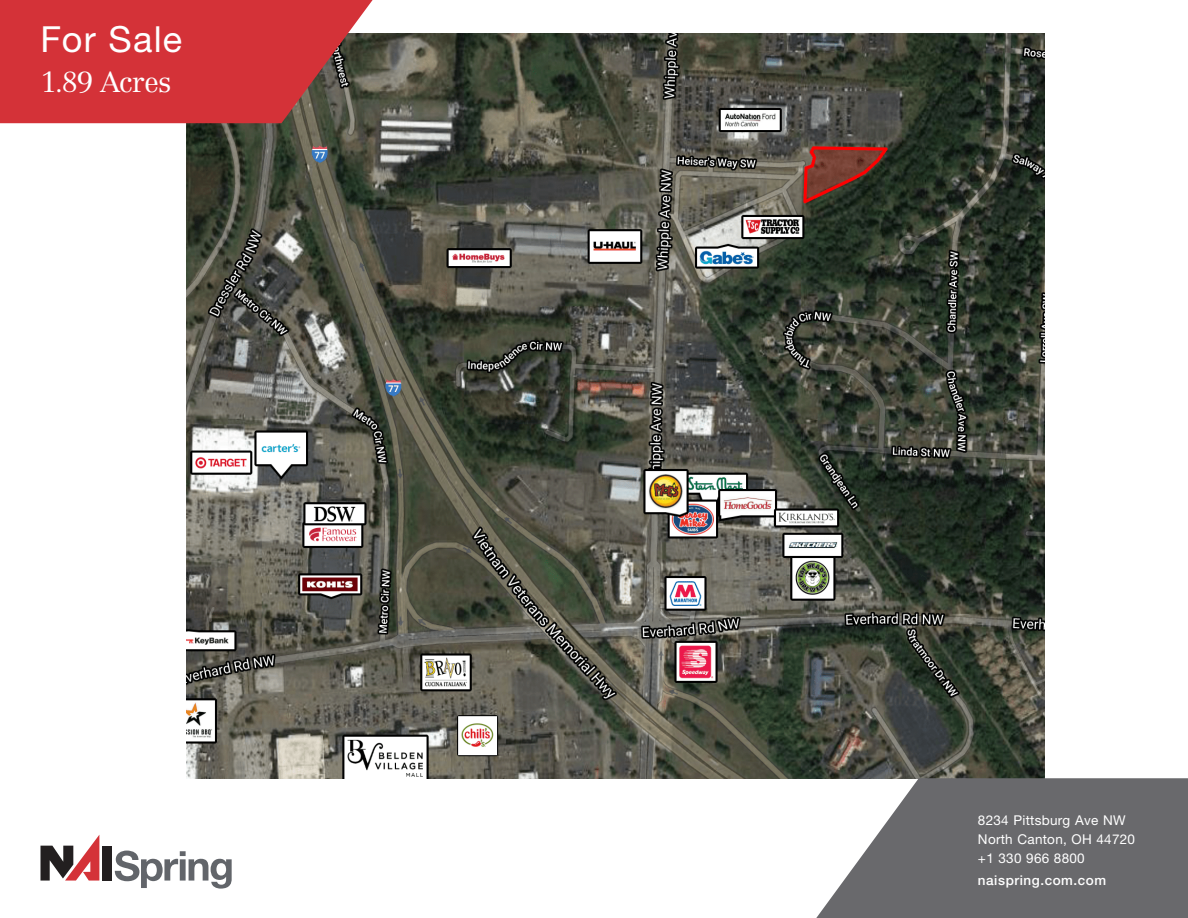
<style>
.page{position:relative;width:1188px;height:918px;background:#fff}
.page>*{position:absolute;margin:0;border:0;box-sizing:border-box;transform-origin:0 0}
.t1{font:36px "Helvetica Neue LT Std";letter-spacing:.035em;color:#fff}
.t2{font:300 28.5px "Centennial LT Std";letter-spacing:-.03em;color:#fff}
.t3{font:13.5px "Helvetica Neue LT Std";letter-spacing:.02em;color:#fff}
.t4{font:500 13.5px "Helvetica Neue LT Std";letter-spacing:.04em;color:#fff}
</style>
<div class="page">
<img style="left:186px;top:34px;width:859px;height:744px">
<svg style="left:816px;top:778px;width:372px;height:140px;background:#7d7d80"></svg>
<div style="left:102px;top:846px;width:10px;height:35px;background:#231f20"></div>
<svg style="left:40px;top:835px;width:59px;height:46px"></svg>
<svg style="left:115px;top:851px;width:117px;height:38px"></svg>
<svg style="left:0;top:0;width:373px;height:123px;background:#c5373b"></svg>
<p class="t1" style="left:40px;top:18px;width:143px">For Sale</p>
<p class="t2" style="left:40px;top:65px;width:132px">1.89 Acres</p>
<p class="t3" style="left:978px;top:812px;width:149px">8234 Pittsburg Ave NW</p>
<p class="t3" style="left:978px;top:831px;width:159px">North Canton, OH 44720</p>
<p class="t3" style="left:978px;top:850px;width:108px">+1 330 966 8800</p>
<p class="t4" style="left:978px;top:872px;width:130px">naispring.com.com</p>
</div>
